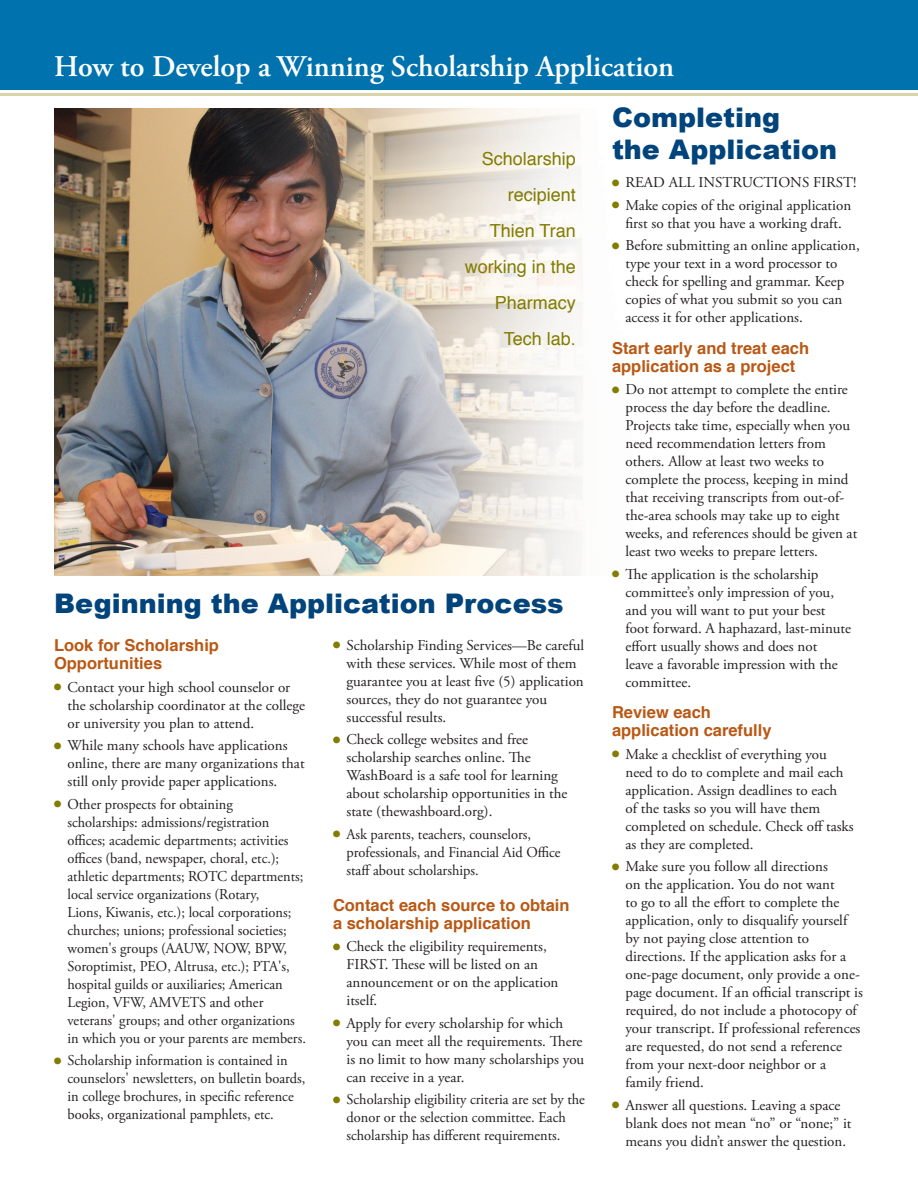
<style>
.page{position:relative;width:918px;height:1188px;background:#fff}
.page>*{position:absolute;margin:0;border:0;box-sizing:border-box;transform-origin:0 0}
.HD-sub{font:600 30px "Adobe Garamond Pro";color:#fff}
.HD-black{font:900 27px/31.5px "Arial";color:#00447b}
.TXT-caption{font:18px/36px "Helvetica";color:#827c00;text-align:right}
.HD-minor{font:700 16.5px/18px "Helvetica";color:#b95814}
.TXT-bullet{font:15px/18px "Adobe Garamond Pro";color:#231f20}
.TXT-bullet-2{font:15px/18px "Adobe Garamond Pro";color:#231f20;scale:.96 1}
.s1{color:#827c00}
</style>
<div class="page">
<hr style="left:0;top:93px;width:918px;height:3px;background:#d8d4a5">
<div style="left:0;top:0;width:918px;height:90px;background:#0073ae"></div>
<img style="left:54px;top:108px;width:529px;height:468px">
<p class="HD-sub" style="left:54px;top:49px;width:622px">How to Develop a Winning Scholarship Application</p>
<p class="TXT-caption" style="left:465px;top:142px;width:113px">Scholarship recipient<br>Thien Tran working in the<br>Pharmacy<br>Tech lab.</p>
<p class="HD-black" style="left:54px;top:587px;width:511px">Beginning the Application Process</p>
<p class="TXT-bullet" style="left:346px;top:637px;width:239px;text-indent:-14px"><span class="s1">●</span> Scholarship Finding Services—Be careful with these services. While most of them guarantee you at least five (5) application sources, they do not guarantee you successful results.</p>
<p class="TXT-bullet" style="left:346px;top:731px;width:222px;text-indent:-14px"><span class="s1">●</span> Check college websites and free scholarship searches online. The WashBoard is a safe tool for learning about scholarship opportunities in the state (thewashboard.org).</p>
<p class="TXT-bullet-2" style="left:346px;top:826px;width:225px;text-indent:-14px"><span class="s1">●</span> Ask parents, teachers, counselors, professionals, and Financial Aid Office staff about scholarships.</p>
<p class="HD-minor" style="left:333px;top:896px;width:238px">Contact each source to obtain a scholarship application</p>
<p class="TXT-bullet" style="left:346px;top:938px;width:214px;text-indent:-14px"><span class="s1">●</span> Check the eligibility requirements,<br>FIRST. These will be listed on an announcement or on the application itself.</p>
<p class="TXT-bullet" style="left:346px;top:1015px;width:239px;text-indent:-14px"><span class="s1">●</span> Apply for every scholarship for which you can meet all the requirements. There is no limit to how many scholarships you can receive in a year.</p>
<p class="TXT-bullet-2" style="left:346px;top:1091px;width:250px;text-indent:-14px"><span class="s1">●</span> Scholarship eligibility criteria are set by the donor or the selection committee. Each scholarship has different requirements.</p>
<p class="HD-minor" style="left:54px;top:637px;width:167px">Look for Scholarship<br>Opportunities</p>
<p class="TXT-bullet" style="left:68px;top:679px;width:239px;text-indent:-14px"><span class="s1">●</span> Contact your high school counselor or the scholarship coordinator at the college or university you plan to attend.</p>
<p class="TXT-bullet" style="left:68px;top:737px;width:239px;text-indent:-14px"><span class="s1">●</span> While many schools have applications online, there are many organizations that still only provide paper applications.</p>
<p class="TXT-bullet-2" style="left:68px;top:796px;width:250px;text-indent:-14px"><span class="s1">●</span> Other prospects for obtaining scholarships: admissions/registration offices; academic departments; activities offices (band, newspaper, choral, etc.); athletic departments; ROTC departments; local service organizations (Rotary,<br>Lions, Kiwanis, etc.); local corporations; churches; unions; professional societies; women's groups (AAUW, NOW, BPW, Soroptimist, PEO, Altrusa, etc.); PTA's, hospital guilds or auxiliaries; American Legion, VFW, AMVETS and other veterans' groups; and other organizations in which you or your parents are members.</p>
<p class="TXT-bullet-2" style="left:68px;top:1052px;width:249px;text-indent:-14px"><span class="s1">●</span> Scholarship information is contained in counselors' newsletters, on bulletin boards, in college brochures, in specific reference books, organizational pamphlets, etc.</p>
<p class="HD-black" style="left:612px;top:101px;width:227px">Completing<br>the Application</p>
<p class="TXT-bullet" style="left:612px;top:174px;width:246px"><span class="s1">●</span> READ ALL INSTRUCTIONS FIRST!</p>
<p class="TXT-bullet" style="left:612px;top:196px;width:241px;text-align:center"><span class="s1">●</span> Make copies of the original application first so that you have a working draft.</p>
<p class="TXT-bullet" style="left:626px;top:237px;width:236px;text-indent:-14px"><span class="s1">●</span> Before submitting an online application, type your text in a word processor to check for spelling and grammar. Keep copies of what you submit so you can access it for other applications.</p>
<p class="HD-minor" style="left:612px;top:339px;width:199px">Start early and treat each application as a project</p>
<p class="TXT-bullet" style="left:626px;top:381px;width:233px;text-indent:-14px"><span class="s1">●</span> Do not attempt to complete the entire process the day before the deadline.<br>Projects take time, especially when you need recommendation letters from others. Allow at least two weeks to complete the process, keeping in mind that receiving transcripts from out-of&shy;the-area schools may take up to eight weeks, and references should be given at least two weeks to prepare letters.</p>
<p class="TXT-bullet" style="left:626px;top:565px;width:227px;text-indent:-14px"><span class="s1">●</span> The application is the scholarship committee’s only impression of you, and you will want to put your best foot forward. A haphazard, last-minute effort usually shows and does not<br>leave a favorable impression with the committee.</p>
<p class="HD-minor" style="left:612px;top:704px;width:161px">Review each application carefully</p>
<p class="TXT-bullet" style="left:626px;top:745px;width:230px;text-indent:-14px"><span class="s1">●</span> Make a checklist of everything you need to do to complete and mail each application. Assign deadlines to each<br>of the tasks so you will have them completed on schedule. Check off tasks as they are completed.</p>
<p class="TXT-bullet" style="left:626px;top:858px;width:239px;text-indent:-14px"><span class="s1">●</span> Make sure you follow all directions<br>on the application. You do not want<br>to go to all the effort to complete the application, only to disqualify yourself by not paying close attention to directions. If the application asks for a one-page document, only provide a one&shy;page document. If an official transcript is required, do not include a photocopy of your transcript. If professional references are requested, do not send a reference from your next-door neighbor or a family friend.</p>
<p class="TXT-bullet" style="left:626px;top:1096px;width:228px;text-indent:-14px"><span class="s1">●</span> Answer all questions. Leaving a space blank does not mean “no” or “none;” it means you didn’t answer the question.</p>
</div>
